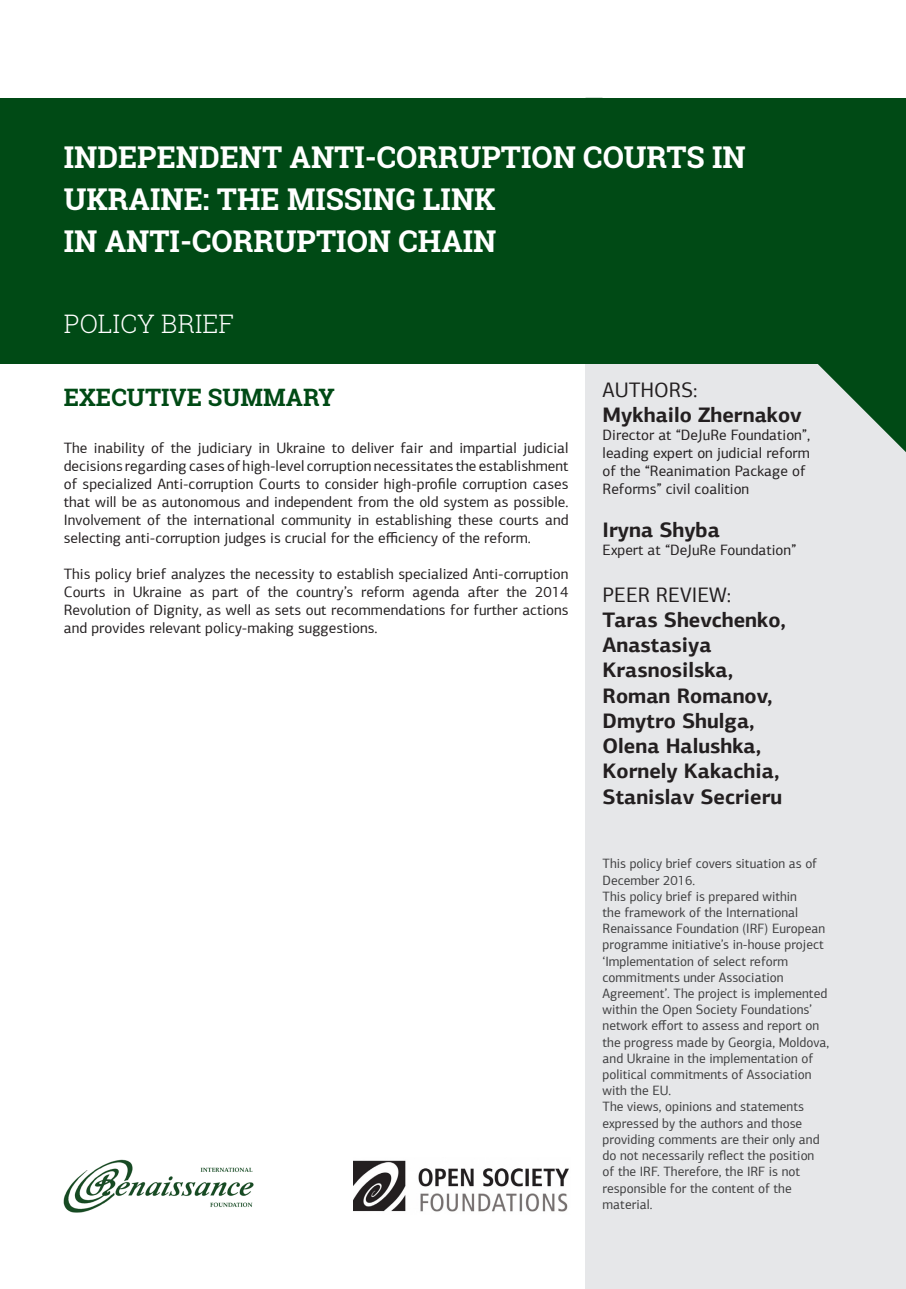
<style>
.page{position:relative;width:906px;height:1289px;background:#fff}
.page>*{position:absolute;margin:0;border:0;box-sizing:border-box;transform-origin:0 0}
.t1{font:700 30px/42px "Roboto Slab";color:#fff}
.t2{font:300 25.5px "Roboto Slab";color:#fff}
.t3{font:700 24px "Roboto Slab";color:#004a15}
.t4{font:700 21px/25.2px "PF Agora Sans Pro";color:#231f20}
.t5{font:21px "PF Agora Sans Pro";color:#231f20}
.t6{font:15px/18px "PF Agora Sans Pro";color:#231f20;text-align:justify}
.t7{font:13.5px/16.2px "PF Agora Sans Pro";color:#3e3e3f}
</style>
<div class="page">
<div style="left:585px;top:121px;width:321px;height:1167px;background:#e6e7e9"></div>
<div style="left:0;top:98px;width:906px;height:266px;background:#004a15"></div>
<svg style="left:818px;top:364px;width:88px;height:88px"></svg>
<img style="left:63px;top:1159px;width:191px;height:54px">
<img style="left:354px;top:1160px;width:215px;height:52px">
<p class="t1" style="left:64px;top:135px;width:683px">INDEPENDENT ANTI-CORRUPTION COURTS IN<br>UKRAINE: THE MISSING LINK</p>
<p class="t1" style="left:64px;top:219px;width:434px">IN ANTI-CORRUPTION CHAIN</p>
<p class="t2" style="left:64px;top:306px;width:172px">POLICY BRIEF</p>
<p class="t3" style="left:64px;top:381px;width:272px">EXECUTIVE SUMMARY</p>
<p class="t6" style="left:64px;top:438px;width:506px">The inability of the judiciary in Ukraine to deliver fair and impartial judicial decisions regarding cases of high-level corruption necessitates the establishment of specialized Anti-corruption Courts to consider high-profile corruption cases that will be as autonomous and independent from the old system as possible.<br>Involvement of the international community in establishing these courts and selecting anti-corruption judges is crucial for the efficiency of the reform.</p>
<p class="t6" style="left:64px;top:564px;width:506px">This policy brief analyzes the necessity to establish specialized Anti-corruption Courts in Ukraine as part of the country’s reform agenda after the 2014<br>Revolution of Dignity, as well as sets out recommendations for further actions and provides relevant policy-making suggestions.</p>
<p class="t5" style="left:602px;top:377px;width:96px">AUTHORS:</p>
<p class="t4" style="left:602px;top:402px;width:201px">Mykhailo Zhernakov</p>
<p class="t6" style="left:602px;top:425px;width:209px;text-align:left">Director at “DeJuRe Foundation”, leading expert on judicial reform of the “Reanimation Package of<br>Reforms” civil coalition</p>
<p class="t4" style="left:602px;top:517px;width:119px">Iryna Shyba</p>
<p class="t6" style="left:602px;top:541px;width:195px">Expert at “DeJuRe Foundation”</p>
<p class="t5" style="left:602px;top:582px;width:130px">PEER REVIEW:</p>
<p class="t4" style="left:602px;top:607px;width:185px">Taras Shevchenko,<br>Anastasiya<br>Krasnosilska,</p>
<p class="t4" style="left:602px;top:682px;width:171px">Roman Romanov,<br>Dmytro Shulga,</p>
<p class="t4" style="left:602px;top:733px;width:181px">Olena Halushka,<br>Kornely Kakachia,<br>Stanislav Secrieru</p>
<p class="t7" style="left:602px;top:855px;width:216px">This policy brief covers situation as of<br>December 2016.</p>
<p class="t7" style="left:602px;top:888px;width:228px">This policy brief is prepared within<br>the framework of the International Renaissance Foundation (IRF) European programme initiative’s in-house project ‘Implementation of select reform commitments under Association Agreement’. The project is implemented within the Open Society Foundations’ network effort to assess and report on the progress made by Georgia, Moldova, and Ukraine in the implementation of political commitments of Association with the EU.</p>
<p class="t7" style="left:602px;top:1098px;width:218px">The views, opinions and statements expressed by the authors and those providing comments are their only and do not necessarily reflect the position of the IRF. Therefore, the IRF is not responsible for the content of the material.</p>
</div>
